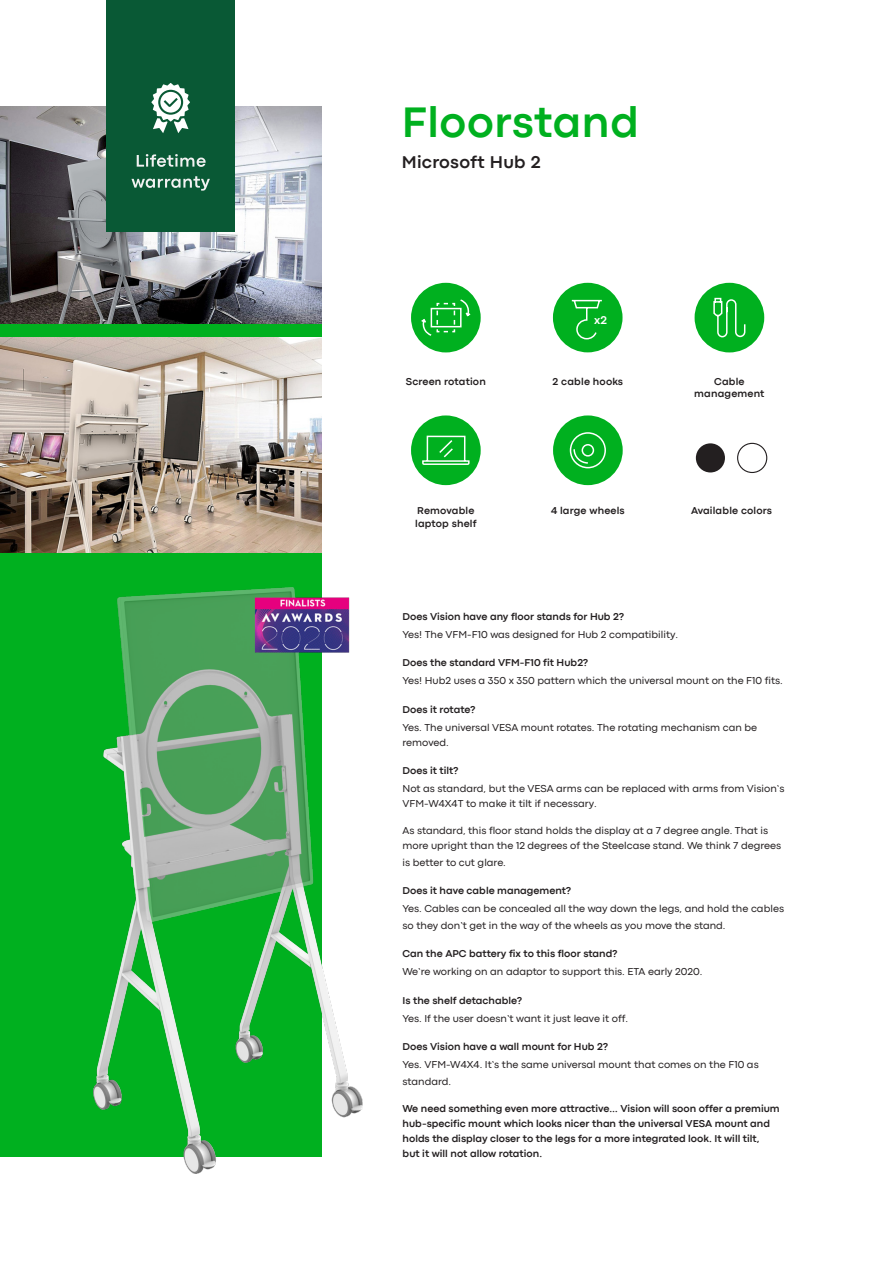
<style>
.page{position:relative;width:893px;height:1263px;background:#fff}
.page>*{position:absolute;margin:0;border:0;box-sizing:border-box;transform-origin:0 0}
.t1{font:700 45px "Codec Pro";letter-spacing:.015em;color:#00b01f}
.t2{font:700 18px "Codec Pro";letter-spacing:.015em;color:#231f20}
.t3{font:700 11.85px "Codec Pro";color:#fff}
.t4{font:10.5px/15px "Codec Pro";color:#231f20}
.t5{font:700 10.5px/15px "Codec Pro";color:#231f20}
</style>
<div class="page">
<div style="left:0;top:106px;width:321px;height:1051px;background:#00b01f"></div>
<div style="left:553px;top:283px;width:69px;height:69px;background:#00b01f;border-radius:50%"></div>
<svg style="left:571px;top:299px;width:31px;height:41px"></svg>
<div style="left:411px;top:283px;width:70px;height:69px;background:#00b01f;border-radius:50%"></div>
<svg style="left:421px;top:299px;width:50px;height:37px"></svg>
<div style="left:553px;top:415px;width:70px;height:70px;background:#00b01f;border-radius:50%"></div>
<svg style="left:569px;top:432px;width:37px;height:37px"></svg>
<div style="left:696px;top:443px;width:29px;height:29px;background:#231f20;border-radius:50%"></div>
<div style="left:737px;top:443px;width:30px;height:30px;border:1px solid #231f20;border-radius:50%"></div>
<div style="left:411px;top:415px;width:70px;height:70px;background:#00b01f;border-radius:50%"></div>
<svg style="left:422px;top:435px;width:48px;height:30px"></svg>
<div style="left:695px;top:283px;width:69px;height:69px;background:#00b01f;border-radius:50%"></div>
<svg style="left:713px;top:297px;width:33px;height:41px"></svg>
<img style="left:0;top:337px;width:321px;height:216px">
<img style="left:0;top:106px;width:321px;height:217px">
<img style="left:94px;top:588px;width:268px;height:586px">
<div style="left:106px;top:0;width:129px;height:232px;background:#095935"></div>
<svg style="left:137px;top:154px;width:69px;height:13px"></svg>
<svg style="left:131px;top:176px;width:79px;height:15px"></svg>
<svg style="left:151px;top:83px;width:39px;height:50px"></svg>
<p class="t1" style="left:402px;top:95px;width:238px">Floorstand</p>
<p class="t2" style="left:402px;top:151px;width:140px">Microsoft Hub 2</p>
<p class="t3" style="left:594px;top:313px;width:14px">x2</p>
<p class="t5" style="left:406px;top:373px;width:81px">Screen rotation</p>
<p class="t5" style="left:553px;top:373px;width:72px">2 cable hooks</p>
<p class="t5" style="left:694px;top:375px;width:72px;line-height:12.6px;text-align:center">Cable management</p>
<p class="t5" style="left:417px;top:503px;width:59px">Removable</p>
<p class="t5" style="left:415px;top:516px;width:63px">laptop shelf</p>
<p class="t5" style="left:551px;top:503px;width:75px">4 large wheels</p>
<p class="t5" style="left:691px;top:503px;width:82px">Available colors</p>
<p class="t5" style="left:403px;top:608px;width:223px">Does Vision have any floor stands for Hub 2?</p>
<p class="t4" style="left:403px;top:626px;width:277px">Yes! The VFM-F10 was designed for Hub 2 compatibility.</p>
<p class="t5" style="left:403px;top:655px;width:187px">Does the standard VFM-F10 fit Hub2?</p>
<p class="t4" style="left:403px;top:673px;width:382px">Yes! Hub2 uses a 350 x 350 pattern which the universal mount on the F10 fits.</p>
<p class="t5" style="left:403px;top:701px;width:74px">Does it rotate?</p>
<p class="t4" style="left:403px;top:719px;width:356px">Yes. The universal VESA mount rotates. The rotating mechanism can be removed.</p>
<p class="t5" style="left:403px;top:763px;width:57px">Does it tilt?</p>
<p class="t4" style="left:403px;top:781px;width:383px">Not as standard, but the VESA arms can be replaced with arms from Vision’s<br>VFM-W4X4T to make it tilt if necessary.</p>
<p class="t4" style="left:403px;top:823px;width:380px">As standard, this floor stand holds the display at a 7 degree angle. That is more upright than the 12 degrees of the Steelcase stand. We think 7 degrees</p>
<p class="t4" style="left:403px;top:854px;width:105px">is better to cut glare.</p>
<p class="t5" style="left:403px;top:883px;width:170px">Does it have cable management?</p>
<p class="t4" style="left:403px;top:900px;width:383px;line-height:16.5px">Yes. Cables can be concealed all the way down the legs, and hold the cables so they don’t get in the way of the wheels as you move the stand.</p>
<p class="t5" style="left:403px;top:946px;width:216px">Can the APC battery fix to this floor stand?</p>
<p class="t4" style="left:403px;top:964px;width:301px">We’re working on an adaptor to support this. ETA early 2020.</p>
<p class="t5" style="left:403px;top:992px;width:121px">Is the shelf detachable?</p>
<p class="t4" style="left:403px;top:1010px;width:227px">Yes. If the user doesn’t want it just leave it off.</p>
<p class="t5" style="left:403px;top:1039px;width:207px">Does Vision have a wall mount for Hub 2?</p>
<p class="t4" style="left:403px;top:1056px;width:358px;line-height:16.5px">Yes. VFM-W4X4. It’s the same universal mount that comes on the F10 as standard.</p>
<p class="t5" style="left:403px;top:1100px;width:379px">We need something even more attractive… Vision will soon offer a premium hub-specific mount which looks nicer than the universal VESA mount and holds the display closer to the legs for a more integrated look. It will tilt,<br>but it will not allow rotation.</p>
</div>
